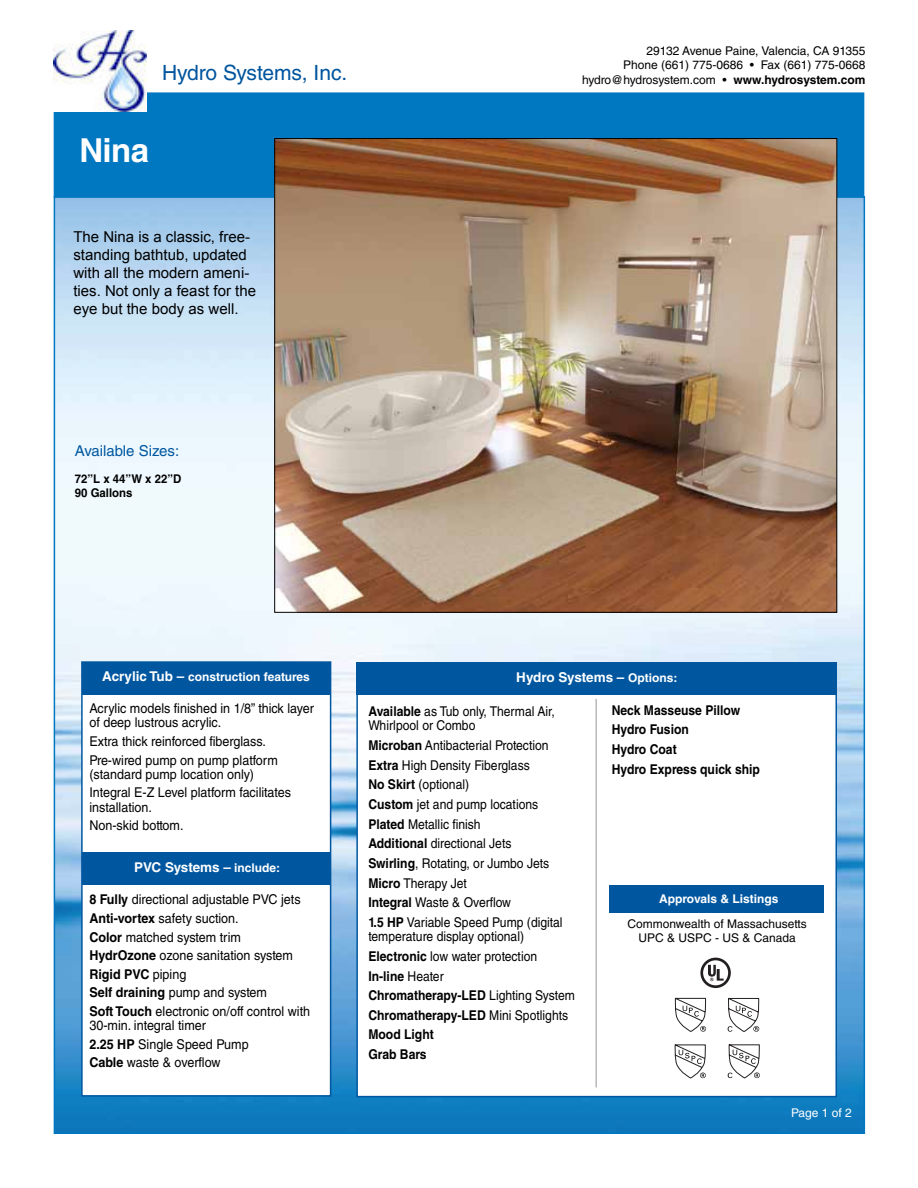
<style>
.page{position:relative;width:918px;height:1188px;background:#fff}
.page>*{position:absolute;margin:0;border:0;box-sizing:border-box;transform-origin:0 0}
.t1{font:700 33px "Helvetica LT Std";color:#fff}
.t2{font:21px "Helvetica LT Std";color:#00549e}
.t3{font:15px/18px "Arial";color:#000}
.t4{font:15px "Helvetica LT Std";color:#0057a0}
.t5{font:13.5px/18.6px "Helvetica LT Std";color:#000;scale:.93 1}
.t6{font:13.5px/19.6px "Helvetica LT Std";color:#000;scale:.9 1}
.t7{font:700 13.5px/19.6px "Helvetica LT Std";color:#000;scale:.9 1}
.t8{font:700 13.5px "Helvetica LT Std";letter-spacing:-.01em;color:#fff}
.t9{font:12px/14.4px "Helvetica LT Std";color:#000;text-align:center}
.t10{font:700 12px "Helvetica LT Std";color:#fff}
.t11{font:12px "Helvetica LT Std";letter-spacing:-.02em;color:#000}
.t12{font:700 12px/13.5px "Helvetica LT Std";color:#000;scale:.95 1}
.t13{font:12px "Helvetica LT Std";color:#fff}
.s1{font-weight:700}
.s2{font-size:13.5px}
.s3{font-size:12px}
</style>
<div class="page">
<img style="left:57px;top:199px;width:805px;height:932px">
<div style="left:54px;top:92px;width:810px;height:106px;background:#0077c1;border:2px solid #0077c1"></div>
<div style="left:356px;top:662px;width:481px;height:435px;background:#fff;border:2px solid #0057a0"></div>
<div style="left:81px;top:661px;width:250px;height:436px;background:#fff;border:2px solid #0057a0"></div>
<div style="left:82px;top:662px;width:248px;height:32px;background:#0057a0"></div>
<div style="left:356px;top:662px;width:481px;height:32px;background:#0057a0"></div>
<div style="left:82px;top:853px;width:248px;height:32px;background:#0057a0"></div>
<svg style="left:728px;top:1044px;width:32px;height:34px"></svg>
<svg style="left:675px;top:1044px;width:31px;height:34px"></svg>
<svg style="left:675px;top:998px;width:31px;height:34px"></svg>
<svg style="left:727px;top:998px;width:32px;height:34px"></svg>
<div style="left:700px;top:958px;width:31px;height:30px;border:3px solid #231f20;border-radius:50%"></div>
<svg style="left:708px;top:965px;width:16px;height:16px"></svg>
<div style="left:609px;top:885px;width:215px;height:28px;background:#0057a0"></div>
<hr style="left:596px;top:699px;width:1px;height:388px;background:#939598">
<img style="left:54px;top:31px;width:92px;height:81px">
<img style="left:276px;top:140px;width:559px;height:471px">
<p class="t9" style="left:623px;top:44px;width:244px;text-align:right">29132 Avenue Paine, Valencia, CA 91355<br>Phone (661) 775-0686 • Fax (661) 775-0668</p>
<h2 class="t2" style="left:162px;top:60px;width:187px">Hydro Systems, Inc.</h2>
<p class="t11" style="left:582px;top:73px;width:285px">hydro@hydrosystem.com • <span class="s1">www.hydrosystem.com</span></p>
<h1 class="t1" style="left:80px;top:130px;width:71px">Nina</h1>
<p class="t3" style="left:73px;top:228px;width:184px">The Nina is a classic, free&shy;standing bathtub, updated with all the modern ameni&shy;ties. Not only a feast for the eye but the body as well.</p>
<p class="t4" style="left:75px;top:442px;width:106px">Available Sizes:</p>
<p class="t12" style="left:75px;top:472px;width:114px">72”L x 44”W x 22”D<br>90 Gallons</p>
<p class="t10" style="left:102px;top:669px;width:209px"><span class="s2">Acrylic Tub –</span> construction features</p>
<p class="t5" style="left:89px;top:701px;width:243px;line-height:14.2px">Acrylic models finished in 1/8” thick layer of deep lustrous acrylic.</p>
<p class="t5" style="left:89px;top:732px;width:204px">Extra thick reinforced fiberglass.<br>Pre-wired pump on pump platform</p>
<p class="t5" style="left:89px;top:765px;width:218px">(standard pump location only)<br>Integral E-Z Level platform facilitates</p>
<p class="t5" style="left:89px;top:798px;width:103px">installation.<br>Non-skid bottom.</p>
<p class="t8" style="left:134px;top:859px;width:147px">PVC Systems – <span class="s3">include:</span></p>
<p class="t5" style="left:89px;top:890px;width:239px"><span class="s1">8 Fully</span> directional adjustable PVC jets<br><span class="s1">Anti-vortex</span> safety suction.<br><span class="s1">Color</span> matched system trim<br><span class="s1">HydrOzone</span> ozone sanitation system<br><span class="s1">Rigid PVC</span> piping<br><span class="s1">Self draining</span> pump and system<br><span class="s1">Soft Touch</span> electronic on/off control with</p>
<p class="t5" style="left:89px;top:1016px;width:173px">30-min. integral timer<br><span class="s1">2.25 HP</span> Single Speed Pump<br><span class="s1">Cable</span> waste &amp; overflow</p>
<p class="t8" style="left:516px;top:669px;width:163px">Hydro Systems – <span class="s3">Options:</span></p>
<p class="t6" style="left:368px;top:704px;width:209px;line-height:14.2px"><span class="s1">Available</span> as Tub only, Thermal Air,<br>Whirlpool or Combo</p>
<p class="t6" style="left:368px;top:735px;width:217px"><span class="s1">Microban</span> Antibacterial Protection<br><span class="s1">Extra</span> High Density Fiberglass<br><span class="s1">No Skirt</span> (optional)<br><span class="s1">Custom</span> jet and pump locations<br><span class="s1">Plated</span> Metallic finish<br><span class="s1">Additional</span> directional Jets<br><span class="s1">Swirling</span>, Rotating, or Jumbo Jets<br><span class="s1">Micro</span> Therapy Jet<br><span class="s1">Integral</span> Waste &amp; Overflow<br><span class="s1">1.5 HP</span> Variable Speed Pump (digital</p>
<p class="t6" style="left:368px;top:927px;width:231px">temperature display optional)<br><span class="s1">Electronic</span> low water protection<br><span class="s1">In-line</span> Heater<br><span class="s1">Chromatherapy-LED</span> Lighting System<br><span class="s1">Chromatherapy-LED</span> Mini Spotlights<br><span class="s1">Mood Light<br>Grab Bars</span></p>
<p class="t7" style="left:612px;top:700px;width:166px">Neck Masseuse Pillow<br>Hydro Fusion<br>Hydro Coat<br>Hydro Express quick ship</p>
<p class="t10" style="left:659px;top:891px;width:121px">Approvals &amp; Listings</p>
<p class="t9" style="left:628px;top:917px;width:181px">Commonwealth of Massachusetts<br>UPC &amp; USPC - US &amp; Canada</p>
<p class="t13" style="left:791px;top:1106px;width:62px">Page 1 of 2</p>
</div>
